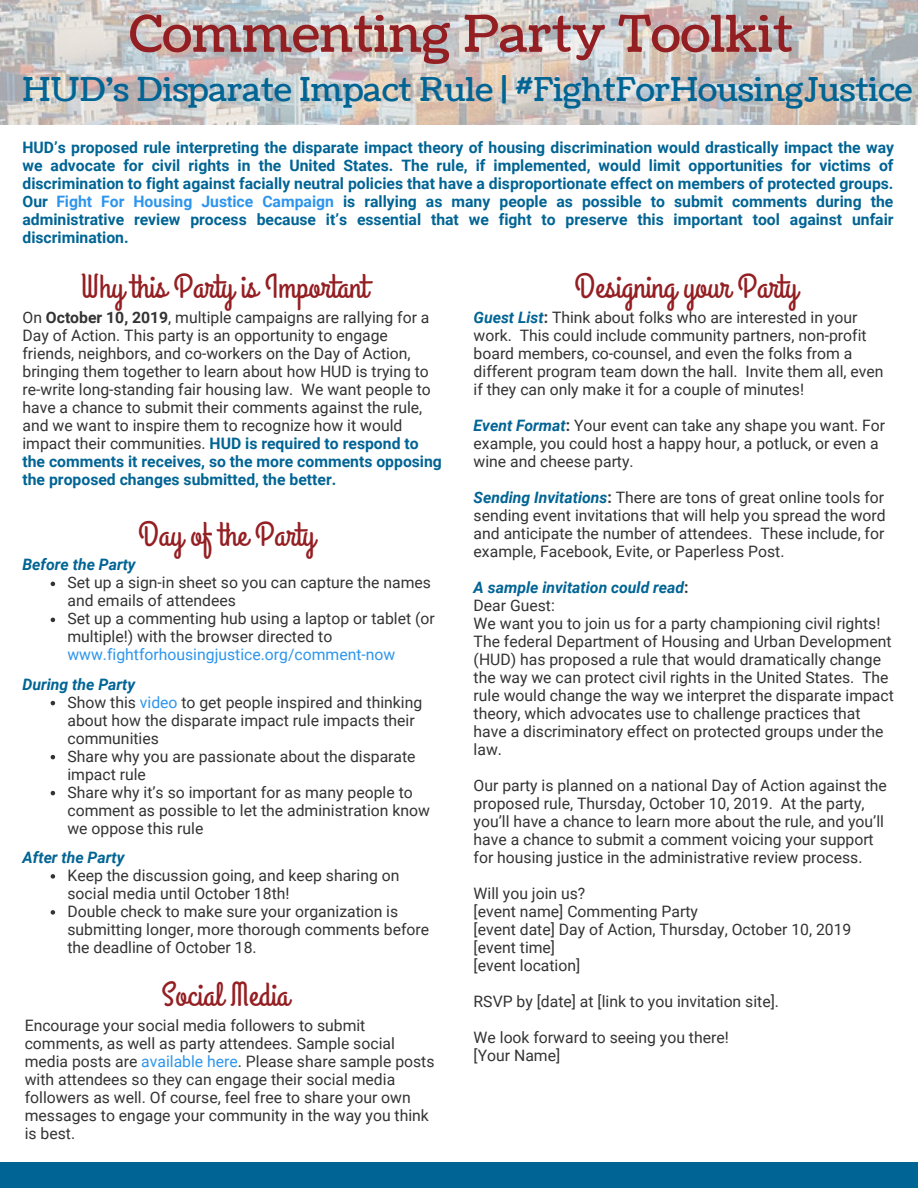
<style>
.page{position:relative;width:918px;height:1188px;background:#fff}
.page>*{position:absolute;margin:0;border:0;box-sizing:border-box;transform-origin:0 0}
.t1{font:50.7px "Coustard";color:#941f23}
.t2{font:33.75px "Grand Hotel";color:#941f23}
.t3{font:32.7px "Coustard";color:#006494}
.t4{font:15.75px/18px "Roboto";color:#333}
.t5{font:700 15.75px/18px "Roboto";color:#006494;text-align:justify}
.t6{font:15.75px "Roboto";color:#2d95ec}
.t7{font:italic 700 15.75px "Roboto";color:#006494}
.s1{color:#2d95ec}
.s2{font-weight:700}
.s3{font-weight:700;color:#006494}
.s4{font-weight:700;font-style:italic;color:#006494}
</style>
<div class="page">
<img style="left:0;top:0;width:918px;height:125px">
<svg style="left:51px;top:582px;width:4px;height:4px"></svg>
<svg style="left:51px;top:618px;width:4px;height:4px"></svg>
<svg style="left:51px;top:701px;width:4px;height:4px"></svg>
<svg style="left:51px;top:755px;width:4px;height:4px"></svg>
<svg style="left:51px;top:791px;width:4px;height:4px"></svg>
<svg style="left:51px;top:874px;width:4px;height:5px"></svg>
<svg style="left:51px;top:910px;width:4px;height:5px"></svg>
<div style="left:0;top:1162px;width:918px;height:26px;background:#006494"></div>
<h1 class="t1" style="left:129px;top:0;width:665px">Commenting Party Toolkit</h1>
<h3 class="t3" style="left:22px;top:68px;width:892px">HUD's Disparate Impact Rule | #FightForHousingJustice</h3>
<p class="t5" style="left:22px;top:138px;width:873px">HUD’s proposed rule interpreting the disparate impact theory of housing discrimination would drastically impact the way we advocate for civil rights in the United States. The rule, if implemented, would limit opportunities for victims of discrimination to fight against facially neutral policies that have a disproportionate effect on members of protected groups.<br>Our <span class="s1">Fight For Housing Justice Campaign</span> is rallying as many people as possible to submit comments during the administrative review process because it’s essential that we fight to preserve this important tool against unfair discrimination.</p>
<h2 class="t2" style="left:81px;top:265px;width:289px">Why this Party is Important</h2>
<p class="t4" style="left:22px;top:308px;width:421px">On <span class="s2">October 10, 2019</span>, multiple campaigns are rallying for a Day of Action. This party is an opportunity to engage friends, neighbors, and co-workers on the Day of Action, bringing them together to learn about how HUD is trying to re-write long-standing fair housing law. We want people to have a chance to submit their comments against the rule, and we want to inspire them to recognize how it would impact their communities. <span class="s3">HUD is required to respond to the comments it receives, so the more comments opposing the proposed changes submitted, the better.</span></p>
<h2 class="t2" style="left:138px;top:513px;width:178px">Day of the Party</h2>
<p class="t7" style="left:22px;top:554px;width:115px">Before the Party</p>
<p class="t4" style="left:68px;top:573px;width:369px">Set up a sign-in sheet so you can capture the names and emails of attendees<br>Set up a commenting hub using a laptop or tablet (or multiple!) with the browser directed to</p>
<p class="t6" style="left:68px;top:644px;width:329px">www.fightforhousingjustice.org/comment-now</p>
<p class="t4" style="left:67px;top:674px;width:364px;text-indent:-45px"><span class="s4">During the Party<br></span>Show this <span class="s1">video</span> to get people inspired and thinking about how the disparate impact rule impacts their communities<br>Share why you are passionate about the disparate impact rule<br>Share why it’s so important for as many people to comment as possible to let the administration know we oppose this rule</p>
<p class="t7" style="left:22px;top:846px;width:103px">After the Party</p>
<p class="t4" style="left:68px;top:866px;width:363px">Keep the discussion going, and keep sharing on social media until October 18th!<br>Double check to make sure your organization is submitting longer, more thorough comments before the deadline of October 18.</p>
<h2 class="t2" style="left:575px;top:265px;width:224px">Designing your Party</h2>
<p class="t4" style="left:474px;top:308px;width:411px"><span class="s4">Guest List</span><span class="s2">:</span> Think about folks who are interested in your work. This could include community partners, non-profit board members, co-counsel, and even the folks from a different program team down the hall. Invite them all, even if they can only make it for a couple of minutes!</p>
<p class="t4" style="left:474px;top:416px;width:413px"><span class="s4">Event Format</span><span class="s2">:</span> Your event can take any shape you want. For example, you could host a happy hour, a potluck, or even a wine and cheese party.</p>
<p class="t4" style="left:474px;top:488px;width:414px;text-align:justify"><span class="s4">Sending Invitations</span><span class="s2">:</span> There are tons of great online tools for sending event invitations that will help you spread the word and anticipate the number of attendees. These include, for example, Facebook, Evite, or Paperless Post.</p>
<p class="t4" style="left:474px;top:578px;width:422px"><span class="s4">A sample invitation could read</span><span class="s2">:<br></span>Dear Guest:<br>We want you to join us for a party championing civil rights!<br>The federal Department of Housing and Urban Development (HUD) has proposed a rule that would dramatically change the way we can protect civil rights in the United States. The rule would change the way we interpret the disparate impact theory, which advocates use to challenge practices that have a discriminatory effect on protected groups under the law.</p>
<p class="t4" style="left:474px;top:776px;width:415px">Our party is planned on a national Day of Action against the proposed rule, Thursday, October 10, 2019. At the party, you’ll have a chance to learn more about the rule, and you’ll have a chance to submit a comment voicing your support for housing justice in the administrative review process.</p>
<p class="t4" style="left:474px;top:884px;width:379px">Will you join us?<br>[event name] Commenting Party<br>[event date] Day of Action, Thursday, October 10, 2019 [event time]<br>[event location]</p>
<p class="t4" style="left:474px;top:992px;width:307px">RSVP by [date] at [link to you invitation site].</p>
<p class="t4" style="left:474px;top:1028px;width:257px">We look forward to seeing you there! [Your Name]</p>
<h2 class="t2" style="left:162px;top:973px;width:129px">Social Media</h2>
<p class="t4" style="left:25px;top:1015px;width:411px">Encourage your social media followers to submit comments, as well as party attendees. Sample social media posts are <span class="s1">available here</span>. Please share sample posts with attendees so they can engage their social media followers as well. Of course, feel free to share your own messages to engage your community in the way you think is best.</p>
</div>
